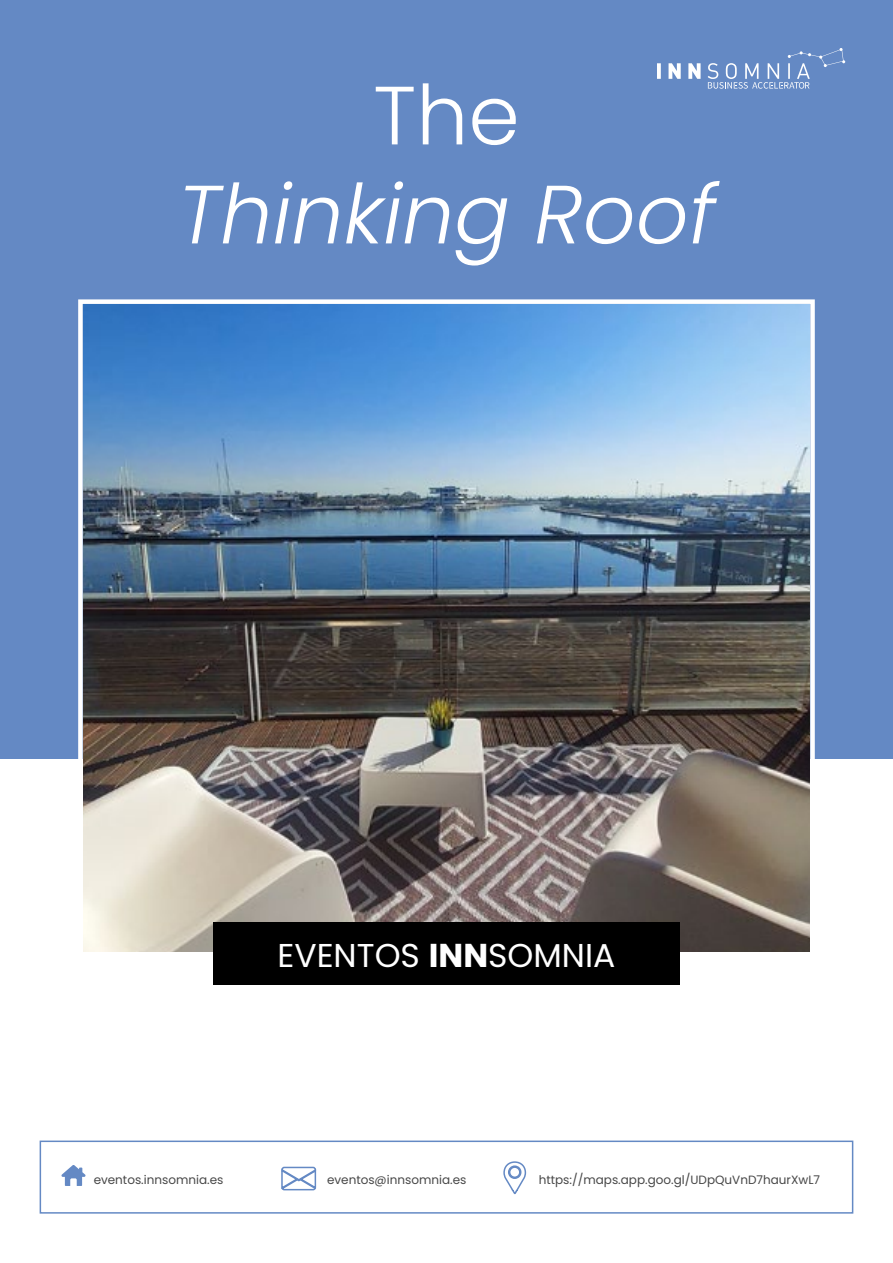
<style>
.page{position:relative;width:893px;height:1263px;background:#fff}
.page>*{position:absolute;margin:0;border:0;box-sizing:border-box;transform-origin:0 0}
.t1{font:italic 300 82.5px "Poppins";color:#fff}
.t2{font:300 82.5px "Poppins";color:#fff}
.t3{font:33px "Poppins";color:#fff}
.t4{font:12px "Poppins";color:#474747}
.s1{font-weight:700}
</style>
<div class="page">
<div style="left:0;top:0;width:893px;height:1141px;background:#6489c4"></div>
<div style="left:0;top:760px;width:893px;height:503px;background:#fff"></div>
<div style="left:40px;top:1140px;width:813px;height:73px;border:2px solid #6489c4"></div>
<svg style="left:61px;top:1165px;width:24px;height:21px"></svg>
<svg style="left:281px;top:1166px;width:36px;height:25px"></svg>
<svg style="left:503px;top:1161px;width:24px;height:34px"></svg>
<div style="left:78px;top:299px;width:737px;height:657px;border:4px solid #fff"></div>
<svg style="left:657px;top:48px;width:188px;height:41px"></svg>
<img style="left:83px;top:305px;width:726px;height:646px">
<div style="left:213px;top:922px;width:467px;height:63px;background:#000"></div>
<h1 class="t2" style="left:373px;top:68px;width:148px">The</h1>
<h1 class="t1" style="left:177px;top:167px;width:540px">Thinking Roof</h1>
<h2 class="t3" style="left:277px;top:937px;width:339px">EVENTOS <span class="s1">INN</span>SOMNIA</h2>
<p class="t4" style="left:94px;top:1173px;width:131px">eventos.innsomnia.es</p>
<p class="t4" style="left:327px;top:1172px;width:141px">eventos@innsomnia.es</p>
<p class="t4" style="left:539px;top:1172px;width:283px">https://maps.app.goo.gl/UDpQuVnD7haurXwL7</p>
</div>
